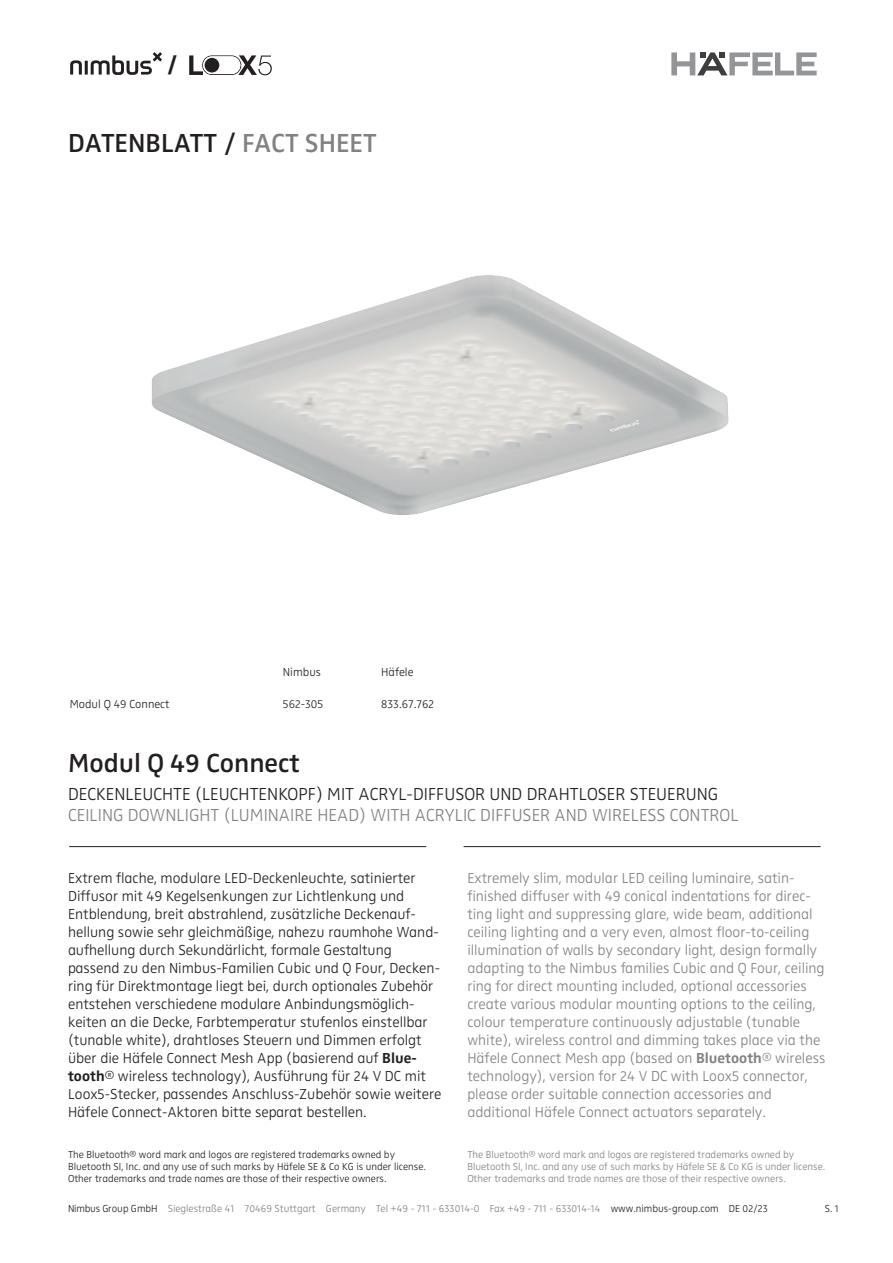
<style>
.page{position:relative;width:893px;height:1263px;background:#fff}
.page>*{position:absolute;margin:0;border:0;box-sizing:border-box;transform-origin:0 0}
.Zwo_Semi_Bold_LF_18{font:27px "Zwo Semi Bold LF Plain Alt";color:#231f20}
.t1{font:700 25.5px "Helvetica";color:#231f20}
.t2{font:18px/21px "Zwo Light LF Plain Alt";color:#808285}
.Zwo_Light_LF_10_pt_1{font:15px/18px "Zwo Light LF Plain Alt";color:#231f20}
.Zwo_Light_LF_10_pt_1-2{font:15px/18px "Zwo Light LF Plain Alt";color:#808285}
.Zwo_Light_LF_8_pt_8{font:12px "Zwo Light LF Plain Alt";color:#231f20}
.Zwo_Light_LF_7_pt_8{font:10.5px/12px "Zwo Light LF Plain Alt";color:#808285}
.Zwo_Light_LF_7_pt_8-2{font:10.5px/12px "Zwo Light LF Plain Alt";color:#231f20}
.s1{color:#808285}
.s2{color:#231f20}
.s3{font-family:"Zwo Bold LF Plain Alt"}
</style>
<div class="page">
<svg style="left:671px;top:52px;width:146px;height:23px"></svg>
<svg style="left:70px;top:52px;width:92px;height:23px"></svg>
<svg style="left:189px;top:55px;width:83px;height:20px"></svg>
<div style="left:205px;top:58px;width:14px;height:15px;background:#231f20;border-radius:50%"></div>
<img style="left:152px;top:275px;width:577px;height:240px">
<hr style="left:69px;top:846px;width:357px;height:1px;background:#231f20">
<hr style="left:464px;top:846px;width:356px;height:1px;background:#231f20">
<h2 class="t1" style="left:169px;top:49px;width:9px">/</h2>
<p class="Zwo_Semi_Bold_LF_18" style="left:68px;top:127px;width:310px">DATENBLATT / <span class="s1">FACT SHEET</span></p>
<p class="Zwo_Light_LF_8_pt_8" style="left:283px;top:664px;width:40px">Nimbus</p>
<p class="Zwo_Light_LF_8_pt_8" style="left:381px;top:664px;width:34px">Häfele</p>
<p class="Zwo_Light_LF_8_pt_8" style="left:70px;top:697px;width:101px">Modul Q 49 Connect</p>
<p class="Zwo_Light_LF_8_pt_8" style="left:283px;top:697px;width:42px">562-305</p>
<p class="Zwo_Light_LF_8_pt_8" style="left:381px;top:697px;width:54px">833.67.762</p>
<p class="Zwo_Semi_Bold_LF_18" style="left:68px;top:747px;width:233px">Modul Q 49 Connect</p>
<p class="t2" style="left:68px;top:783px;width:672px"><span class="s2">DECKENLEUCHTE (LEUCHTENKOPF) MIT ACRYL-DIFFUSOR UND DRAHTLOSER STEUERUNG<br></span>CEILING DOWNLIGHT (LUMINAIRE HEAD) WITH ACRYLIC DIFFUSER AND WIRELESS CONTROL</p>
<p class="Zwo_Light_LF_10_pt_1" style="left:68px;top:869px;width:375px">Extrem flache, modulare LED-Deckenleuchte, satinierter Diffusor mit 49 Kegelsenkungen zur Lichtlenkung und Entblendung, breit abstrahlend, zusätzliche Deckenauf&shy;hellung sowie sehr gleichmäßige, nahezu raumhohe Wand&shy;aufhellung durch Sekundärlicht, formale Gestaltung passend zu den Nimbus-Familien Cubic und Q Four, Decken&shy;ring für Direktmontage liegt bei, durch optionales Zubehör entstehen verschiedene modulare Anbindungsmöglich&shy;keiten an die Decke, Farbtemperatur stufenlos einstellbar (tunable white), drahtloses Steuern und Dimmen erfolgt über die Häfele Connect Mesh App (basierend auf <span class="s3">Blue&shy;tooth</span>® wireless technology), Ausführung für 24 V DC mit Loox5-Stecker, passendes Anschluss-Zubehör sowie weitere Häfele Connect-Aktoren bitte separat bestellen.</p>
<p class="Zwo_Light_LF_10_pt_1-2" style="left:467px;top:869px;width:360px">Extremely slim, modular LED ceiling luminaire, satin&shy;finished diffuser with 49 conical indentations for direc&shy;ting light and suppressing glare, wide beam, additional ceiling lighting and a very even, almost floor-to-ceiling illumination of walls by secondary light, design formally adapting to the Nimbus families Cubic and Q Four, ceiling ring for direct mounting included, optional accessories create various modular mounting options to the ceiling, colour temperature continuously adjustable (tunable white), wireless control and dimming takes place via the Häfele Connect Mesh app (based on <span class="s3">Bluetooth</span>® wireless technology), version for 24 V DC with Loox5 connector, please order suitable connection accessories and additional Häfele Connect actuators separately.</p>
<p class="Zwo_Light_LF_7_pt_8-2" style="left:68px;top:1148px;width:359px">The Bluetooth® word mark and logos are registered trademarks owned by<br>Bluetooth SI, Inc. and any use of such marks by Häfele SE &amp; Co KG is under license.<br>Other trademarks and trade names are those of their respective owners.</p>
<p class="Zwo_Light_LF_7_pt_8" style="left:467px;top:1148px;width:359px">The Bluetooth® word mark and logos are registered trademarks owned by<br>Bluetooth SI, Inc. and any use of such marks by Häfele SE &amp; Co KG is under license.<br>Other trademarks and trade names are those of their respective owners.</p>
<p class="Zwo_Light_LF_7_pt_8" style="left:68px;top:1203px;width:701px"><span class="s2">Nimbus Group GmbH</span> Sieglestraße 41 70469 Stuttgart Germany Tel +49 - 711 - 633014-0 Fax +49 - 711 - 633014-14 <span class="s2">www.nimbus-group.com DE 02/23</span></p>
<p class="Zwo_Light_LF_7_pt_8-2" style="left:825px;top:1203px;width:16px">S. 1</p>
</div>
